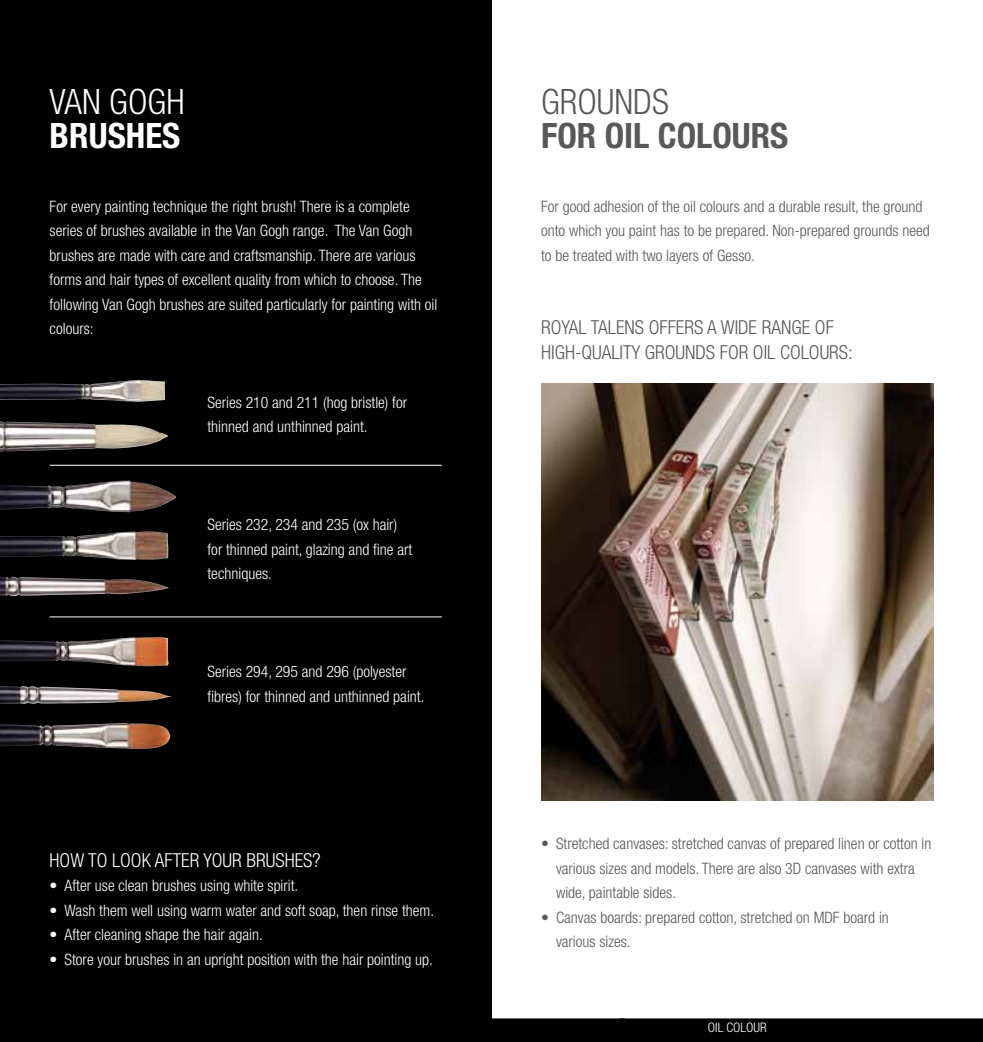
<style>
.page{position:relative;width:983px;height:1042px;background:#fff}
.page>*{position:absolute;margin:0;border:0;box-sizing:border-box;transform-origin:0 0}
.t1{font:700 condensed 35px "Helvetica Neue LT Std";color:#58585a}
.t2{font:300 condensed 35px "Helvetica Neue LT Std";color:#fff}
.t3{font:700 condensed 35px "Helvetica Neue LT Std";color:#fff}
.t4{font:300 condensed 35px "Helvetica Neue LT Std";color:#58585a}
.t5{font:300 condensed 19.25px "Helvetica Neue LT Std";letter-spacing:.02em;color:#58585a}
.t6{font:300 condensed 19.25px "Helvetica Neue LT Std";color:#fff}
.t7{font:300 condensed 15.75px/24.5px "Helvetica Neue LT Std";color:#fff}
.t8{font:300 condensed 15.75px/24.5px "Helvetica Neue LT Std";color:#58585a}
.t9{font:300 condensed 13.12px "Helvetica Neue LT Std";color:#fff}
</style>
<div class="page">
<div style="left:620px;top:1018px;width:362px;height:24px;background:#000"></div>
<div style="left:491px;top:1018px;width:133px;height:24px;background:#000"></div>
<div style="left:0;top:0;width:491px;height:1042px;background:#000"></div>
<img style="left:0;top:421px;width:168px;height:31px">
<img style="left:0;top:380px;width:165px;height:22px">
<hr style="left:50px;top:465px;width:391px;height:1px;background:#fff">
<img style="left:541px;top:383px;width:392px;height:417px">
<img style="left:0;top:723px;width:170px;height:26px">
<img style="left:0;top:686px;width:172px;height:18px">
<img style="left:0;top:637px;width:168px;height:29px">
<img style="left:0;top:577px;width:169px;height:19px">
<img style="left:0;top:531px;width:168px;height:29px">
<hr style="left:50px;top:616px;width:391px;height:1px;background:#fff">
<img style="left:0;top:480px;width:176px;height:32px">
<h1 class="t2" style="left:50px;top:82px;width:136px">VAN GOGH</h1>
<h1 class="t3" style="left:50px;top:114px;width:131px">BRUSHES</h1>
<p class="t7" style="left:50px;top:194px;width:389px">For every painting technique the right brush! There is a complete series of brushes available in the Van Gogh range. The Van Gogh brushes are made with care and craftsmanship. There are various forms and hair types of excellent quality from which to choose. The following Van Gogh brushes are suited particularly for painting with oil colours:</p>
<p class="t7" style="left:207px;top:390px;width:201px">Series 210 and 211 (hog bristle) for thinned and unthinned paint.</p>
<p class="t7" style="left:207px;top:512px;width:206px">Series 232, 234 and 235 (ox hair) for thinned paint, glazing and fine art techniques.</p>
<p class="t7" style="left:207px;top:659px;width:218px">Series 294, 295 and 296 (polyester fibres) for thinned and unthinned paint.</p>
<p class="t6" style="left:50px;top:848px;width:173px">Howtolook after your</p>
<p class="t6" style="left:246px;top:848px;width:76px">brushes?</p>
<p class="t7" style="left:50px;top:873px;width:250px">• After use clean brushes using white spirit.</p>
<p class="t7" style="left:50px;top:897px;width:386px">• Wash them well using warm water and soft soap, then rinse them.</p>
<p class="t7" style="left:50px;top:922px;width:215px">• After cleaning shape the hair again.</p>
<p class="t7" style="left:50px;top:946px;width:385px">• Store your brushes in an upright position with the hair pointing up.</p>
<h1 class="t4" style="left:541px;top:82px;width:38px">Groun</h1>
<h1 class="t4" style="left:633px;top:82px;width:37px">ds</h1>
<h1 class="t1" style="left:541px;top:114px;width:248px">FOR OIL COLOURS</h1>
<p class="t8" style="left:541px;top:194px;width:390px">For good adhesion of the oil colours and a durable result, the ground onto which you paint has to be prepared. Non-prepared grounds need to be treated with two layers of Gesso.</p>
<p class="t5" style="left:541px;top:316px;width:231px">Royal Talens offers a wi de rang</p>
<p class="t5" style="left:801px;top:316px;width:23px">e of</p>
<p class="t5" style="left:541px;top:341px;width:9px">high</p>
<p class="t5" style="left:575px;top:341px;width:26px">-qualit</p>
<p class="t5" style="left:631px;top:341px;width:24px">y groun</p>
<p class="t5" style="left:695px;top:341px;width:35px">ds for</p>
<p class="t5" style="left:752px;top:341px;width:38px">oil colour</p>
<p class="t5" style="left:838px;top:341px;width:15px">s:</p>
<p class="t8" style="left:556px;top:831px;width:377px;text-indent:-15px">• Stretched canvases: stretched canvas of prepared linen or cotton in various sizes and models. There are also 3D canvases with extra wide, paintable sides.</p>
<p class="t8" style="left:556px;top:904px;width:334px;text-indent:-15px">• Canvas boards: prepared cotton, stretched on MD F board in various sizes.</p>
<p class="t9" style="left:707px;top:1020px;width:60px">OIL COLOUR</p>
</div>
